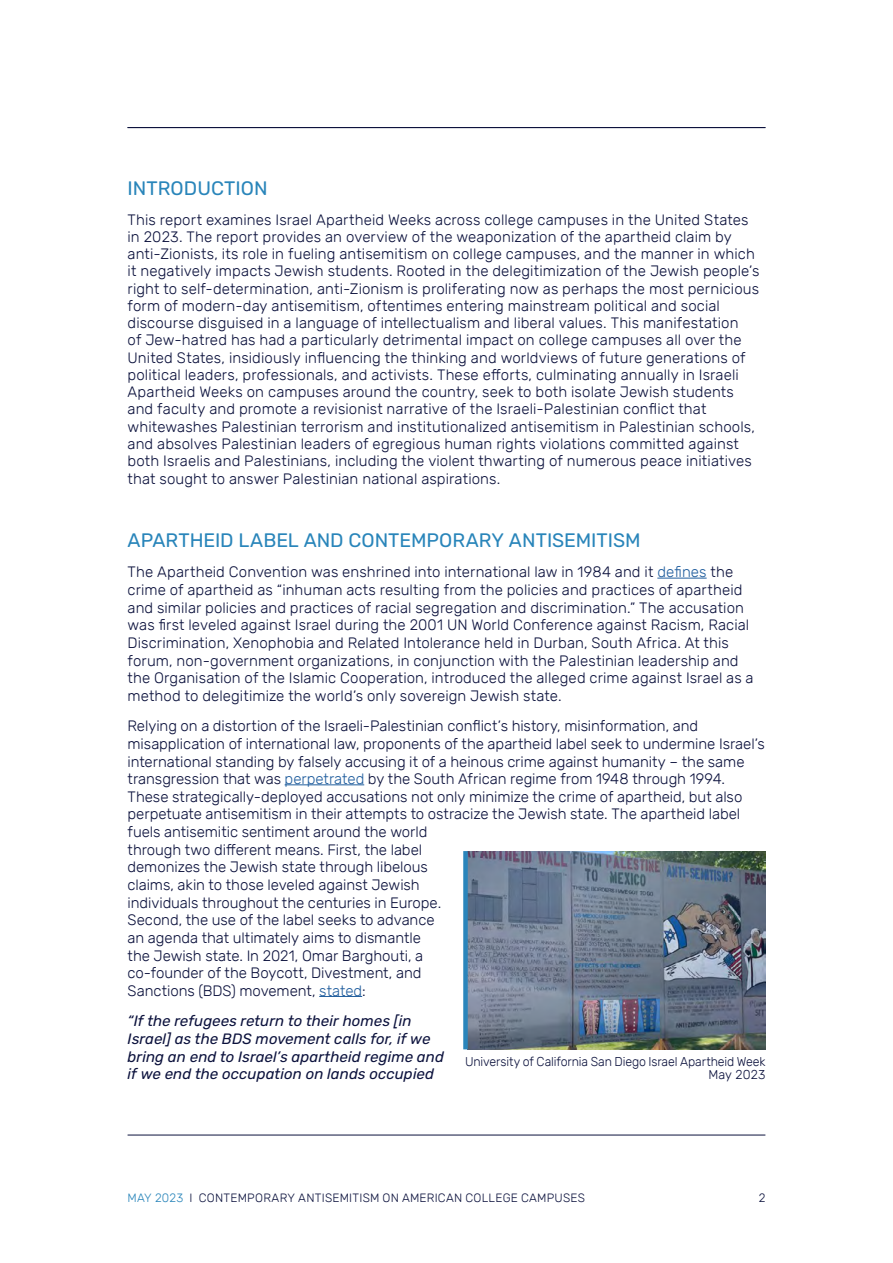
<style>
.page{position:relative;width:893px;height:1263px;background:#fff}
.page>*{position:absolute;margin:0;border:0;box-sizing:border-box;transform-origin:0 0}
.t1{font:19.5px "Rubik";color:#2985ba}
.t2{font:300 15px/17.7px "Rubik";letter-spacing:.005em;color:#0c123d}
.t3{font:italic 15px/17.7px "Rubik";letter-spacing:.005em;color:#0c123d}
.t4{font:300 12.75px "Rubik";letter-spacing:-.01em;color:#0c123d}
.t5{font:300 12px "Rubik";letter-spacing:.015em;color:#0c123d}
.t6{font:300 12px "Rubik";letter-spacing:.015em;color:#2985ba}
.s1{color:#215e9e}
</style>
<div class="page">
<hr style="left:128px;top:1135px;width:637px;height:1px;background:#0c123d">
<hr style="left:128px;top:127px;width:637px;height:1px;background:#0c123d">
<hr style="left:657px;top:578px;width:50px;height:1px;background:#215e9e">
<hr style="left:285px;top:784px;width:79px;height:1px;background:#215e9e">
<hr style="left:319px;top:996px;width:43px;height:1px;background:#215e9e">
<img style="left:468px;top:851px;width:297px;height:198px">
<div style="left:463px;top:851px;width:5px;height:198px;background:#2a85bb"></div>
<h1 class="t1" style="left:128px;top:177px;width:142px">INTRODUCTION</h1>
<p class="t2" style="left:128px;top:211px;width:633px;line-height:17.2px">This report examines Israel Apartheid Weeks across college campuses in the United States in 2023. The report provides an overview of the weaponization of the apartheid claim by anti-Zionists, its role in fueling antisemitism on college campuses, and the manner in which it negatively impacts Jewish students. Rooted in the delegitimization of the Jewish people s’ right to self-determination, anti-Zionism is proliferating now as perhaps the most pernicious form of modern-day antisemitism, oftentimes entering mainstream political and social discourse disguised in a language of intellectualism and liberal values. This manifestation<br>of Jew-hatred has had a particularly detrimental impact on college campuses all over the United States, insidiously influencing the thinking and worldviews of future generations of political leaders, professionals, and activists. These efforts, culminating annually in Israeli Apartheid Weeks on campuses around the country, seek to both isolate Jewish students and faculty and promote a revisionist narrative of the Israeli-Palestinian conflict that whitewashes Palestinian terrorism and institutionalized antisemitism in Palestinian schools, and absolves Palestinian leaders of egregious human rights violations committed against both Israelis and Palestinians, including the violent thwarting of numerous peace initiatives that sought to answer Palestinian national aspirations.</p>
<h1 class="t1" style="left:128px;top:529px;width:514px">APARTHEID LABEL AND CONTEMPORARY ANTISEMITISM</h1>
<p class="t2" style="left:128px;top:564px;width:628px">The Apartheid Convention was enshrined into international law in 1984 and it <span class="s1">defines</span> the crime of apartheid as “inhuman acts resulting from the policies and practices of apartheid and similar policies and practices of racial segregation and discrimination ” . The accusation was first leveled against Israel during the 2001 UN World Conference against Racism, Racial Discrimination, Xenophobia and Related Intolerance held in Durban, South Africa. At this forum, non-government organizations in, conjunction with the Palestinian leadership and the Organisation of the Islamic Cooperation, introduced the alleged crime against Israel as a method to delegitimize the world s’ only sovereign Jewish state.</p>
<p class="t2" style="left:128px;top:717px;width:639px">Relying on a distortion of the Israeli-Palestinian conflict s’ history, misinformation, and misapplication of international law, proponents of the apartheid label seek to undermine Israel s’ international standing by falsely accusing it of a heinous crime against humanity – the same transgression that was <span class="s1">perpetrated</span> by the South African regime from 1948 through 1994.<br>These strategically-deployed accusations not only minimize the crime of apartheid, but also perpetuate antisemitism in their attempts to ostracize the Jewish state. The apartheid label fuels antisemitic sentiment around the world<br>through two different means. First, the label<br>demonizes the Jewish state through libelous<br>claims, akin to those leveled against Jewish<br>individuals throughout the centuries in Europe.<br>Second, the use of the label seeks to advance<br>an agenda that ultimately aims to dismantle<br>the Jewish state In. 2021, Omar Barghouti a,<br>co-founder of the Boycott, Divestment, and<br>Sanctions (BDS) movement, <span class="s1">stated</span>:</p>
<p class="t3" style="left:128px;top:1013px;width:318px">“If the refugees return to their homes [in<br>Israel] as the BDS movement calls for if, we bring an end to Israel s’ apartheid regime and</p>
<p class="t4" style="left:465px;top:1055px;width:302px">University of California San Diego Israel Apartheid Week</p>
<p class="t3" style="left:128px;top:1065px;width:308px">if we end the occupation on lands occupied</p>
<p class="t4" style="left:708px;top:1067px;width:59px">May 2023</p>
<p class="t6" style="left:128px;top:1191px;width:57px">MAY 2023</p>
<p class="t5" style="left:190px;top:1191px;width:5px">I</p>
<p class="t5" style="left:199px;top:1191px;width:388px">CONTEMPORARY ANTISEMITISM ON AMERICAN COLLEGE CAMPUSES</p>
<p class="t5" style="left:759px;top:1191px;width:8px">2</p>
</div>
